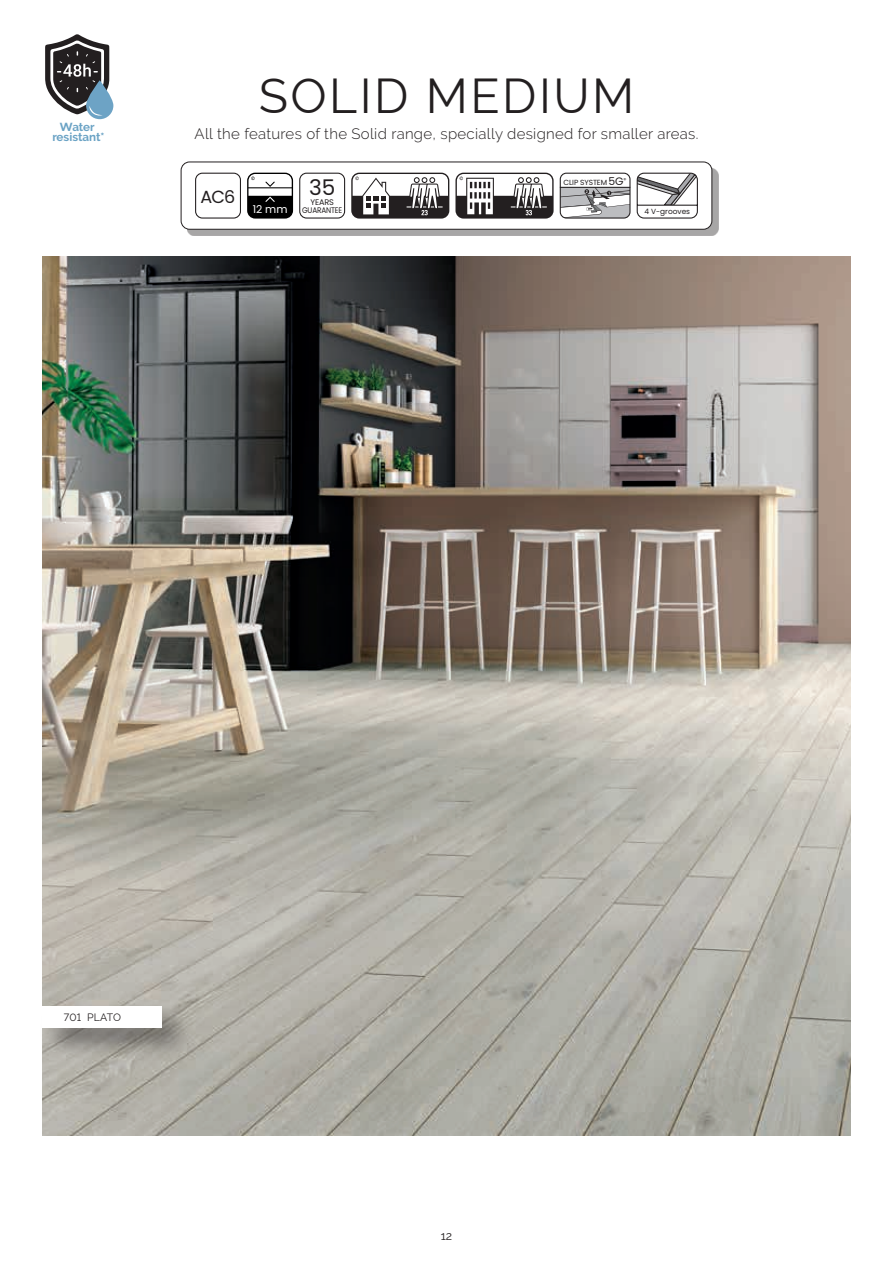
<style>
.page{position:relative;width:893px;height:1263px;background:#fff}
.page>*{position:absolute;margin:0;border:0;box-sizing:border-box;transform-origin:0 0}
.t1{font:48px "Raleway";letter-spacing:.05em;color:#231f20}
.t2{font:21.6px "Poppins";color:#231f20}
.t3{font:17.55px "Poppins";color:#231f20}
.t4{font:300 15px "Raleway";letter-spacing:.02em;color:#231f20}
.t5{font:12px "Raleway";color:#231f20}
.t6{font:700 11.55px/10.6px "Raleway";color:#6ba3c5;text-align:center}
.t7{font:10.8px "Poppins";color:#fff}
.t8{font:10.5px "Raleway";letter-spacing:.005em;color:#231f20}
.t9{font:8.1px/8.1px "Poppins";letter-spacing:-.02em;color:#231f20;text-align:center}
.t10{font:7.35px "Poppins";letter-spacing:-.01em;color:#231f20}
.t11{font:3.6px "Tahoma";color:#fff}
.s1{font-size:10.8px}
</style>
<div class="page">
<img style="left:43px;top:256px;width:807px;height:879px">
<svg style="left:45px;top:34px;width:68px;height:85px"></svg>
<div style="left:39px;top:1003px;width:156px;height:59px;background:#231f20;opacity:.5"></div>
<div style="left:43px;top:1007px;width:119px;height:21px;background:#fff"></div>
<div style="left:187px;top:168px;width:531px;height:68px;background:#a7a6a6"></div>
<div style="left:181px;top:162px;width:531px;height:67px;background:#fff;border-radius:9px"></div>
<div style="left:181px;top:162px;width:531px;height:68px;border:1px solid #231f20;border-radius:9px"></div>
<div style="left:195px;top:173px;width:46px;height:46px;border:1px solid #231f20;border-radius:7px"></div>
<div style="left:299px;top:173px;width:46px;height:46px;border:1px solid #231f20;border-radius:7px"></div>
<div style="left:560px;top:173px;width:70px;height:46px;border:1px solid #231f20;border-radius:6px"></div>
<svg style="left:560px;top:187px;width:70px;height:31px"></svg>
<svg style="left:636px;top:172px;width:62px;height:47px"></svg>
<svg style="left:351px;top:173px;width:98px;height:46px"></svg>
<svg style="left:455px;top:173px;width:99px;height:46px"></svg>
<svg style="left:247px;top:173px;width:46px;height:46px"></svg>
<p class="t6" style="left:52px;top:122px;width:54px">Water resistant*</p>
<h1 class="t1" style="left:259px;top:68px;width:377px">SOLID MEDIUM</h1>
<p class="t4" style="left:195px;top:125px;width:505px">All the features of the Solid range, specially designed for smaller areas.</p>
<p class="t3" style="left:201px;top:187px;width:36px">AC6</p>
<p class="t10" style="left:563px;top:178px;width:64px">CLIP SYSTEM <span class="s1">5G</span><sup>®</sup></p>
<h2 class="t2" style="left:309px;top:175px;width:28px">35</h2>
<p class="t9" style="left:302px;top:198px;width:42px">YEARS<br>GUARANTEE</p>
<p class="t11" style="left:586px;top:189px;width:3px">2</p>
<p class="t7" style="left:253px;top:203px;width:36px">12 mm</p>
<p class="t10" style="left:644px;top:207px;width:47px">4 V-grooves</p>
<p class="t8" style="left:64px;top:1011px;width:59px">701 PLATO</p>
<p class="t5" style="left:441px;top:1229px;width:13px">12</p>
</div>
